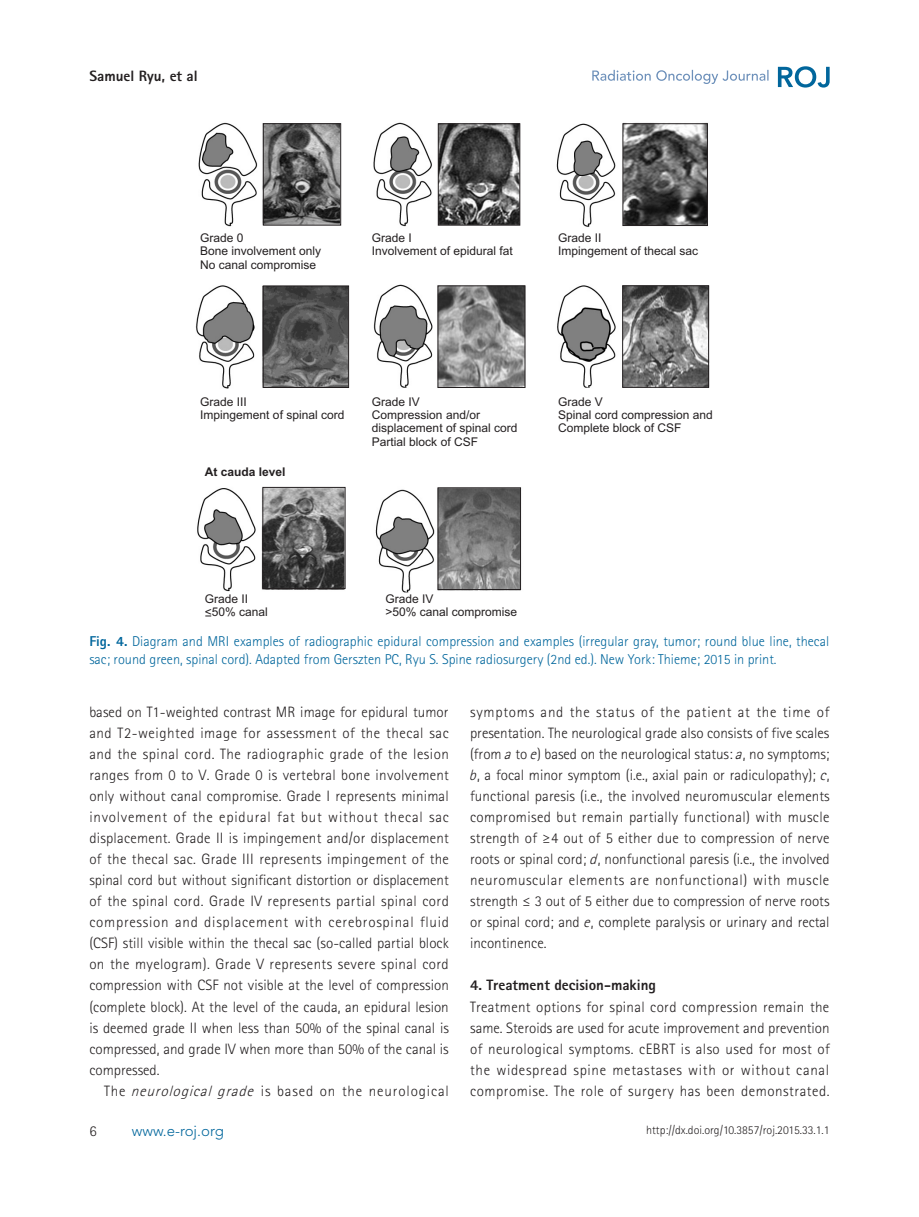
<style>
.page{position:relative;width:919px;height:1217px;background:#fff}
.page>*{position:absolute;margin:0;border:0;box-sizing:border-box;transform-origin:0 0}
.본문-2번째_문단{font:300 15px/21px "Rotis Sans Serif Std";color:#231f20;text-align:justify}
.본문{font:300 15px/21px "Rotis Sans Serif Std";letter-spacing:.035em;color:#231f20;text-align:justify}
.본문-2번째_문단-2{font:300 15px "Rotis Sans Serif Std";letter-spacing:.055em;color:#231f20}
._1{font:800 15px "Rotis Sans Serif Std";color:#231f20}
.t1{font:300 15px "Avenir LT Std";color:#01669c}
.그림{font:300 14.25px/18px "Rotis Sans Serif Std";color:#01669c}
.t2{font:12px/13.4px "Arial";color:#231f20}
.t3{font:300 12px "Rotis Sans Serif Std";color:#231f20}
.t4{font:700 12px "Arial";color:#231f20}
.s1{font-weight:800}
.s2{font-style:italic}
</style>
<div class="page">
<svg style="left:777px;top:66px;width:52px;height:22px"></svg>
<svg style="left:592px;top:70px;width:176px;height:14px"></svg>
<img style="left:196px;top:122px;width:514px;height:471px">
<svg style="left:262px;top:123px;width:447px;height:467px"></svg>
<p class="_1" style="left:89px;top:66px;width:110px">Samuel Ryu, et al</p>
<p class="t2" style="left:200px;top:232px;width:122px">Grade 0<br>Bone involvement only<br>No canal compromise</p>
<p class="t2" style="left:372px;top:232px;width:142px">Grade I<br>Involvement of epidural fat</p>
<p class="t2" style="left:558px;top:232px;width:142px">Grade II<br>Impingement of thecal sac</p>
<p class="t2" style="left:200px;top:395px;width:146px">Grade III<br>Impingement of spinal cord</p>
<p class="t2" style="left:372px;top:395px;width:147px">Grade IV<br>Compression and/or displacement of spinal cord<br>Partial block of CSF</p>
<p class="t2" style="left:558px;top:395px;width:156px">Grade V<br>Spinal cord compression and<br>Complete block of CSF</p>
<p class="t4" style="left:205px;top:464px;width:82px">At cauda level</p>
<p class="t2" style="left:205px;top:593px;width:65px">Grade II &lt;50% canal</p>
<p class="t2" style="left:385px;top:593px;width:133px">Grade IV<br>&gt;50% canal compromise</p>
<p class="그림" style="left:89px;top:632px;width:741px"><span class="s1">Fig. 4.</span> Diagram and MRI examples of radiographic epidural compression and examples (irregular gray, tumor; round blue line, thecal sac; round green, spinal cord). Adapted from Gerszten PC, Ryu S. Spine radiosurgery (2nd ed.). New York: Thieme; 2015 in print.</p>
<p class="본문-2번째_문단" style="left:89px;top:701px;width:361px">based on T1-weighted contrast MR image for epidural tumor and T2-weighted image for assessment of the thecal sac and the spinal cord. The radiographic grade of the lesion ranges from 0 to V. Grade 0 is vertebral bone involvement only without canal compromise. Grade I represents minimal involvement of the epidural fat but without thecal sac displacement. Grade II is impingement and/or displacement of the thecal sac. Grade III represents impingement of the spinal cord but without significant distortion or displacement of the spinal cord. Grade IV represents partial spinal cord compression and displacement with cerebrospinal fluid (CSF) still visible within the thecal sac (so-called partial block on the myelogram). Grade V represents severe spinal cord compression with CSF not visible at the level of compression (complete block). At the level of the cauda, an epidural lesion is deemed grade II when less than 50% of the spinal canal is compressed, and grade IV when more than 50% of the canal is compressed.</p>
<p class="본문-2번째_문단-2" style="left:104px;top:1081px;width:346px">The <span class="s2">neurological grade</span> is based on the neurological</p>
<p class="본문-2번째_문단" style="left:468px;top:701px;width:363px">symptoms and the status of the patient at the time of presentation. The neurological grade also consists of five scales (from <span class="s2">a</span> to <span class="s2">e</span>) based on the neurological status: <span class="s2">a</span>, no symptoms; <span class="s2">b</span>, a focal minor symptom (i.e., axial pain or radiculopathy); <span class="s2">c</span>, functional paresis (i.e., the involved neuromuscular elements compromised but remain partially functional) with muscle strength of ≥4 out of 5 either due to compression of nerve roots or spinal cord; <span class="s2">d</span>, nonfunctional paresis (i.e., the involved neuromuscular elements are nonfunctional) with muscle strength ≤ 3 out of 5 either due to compression of nerve roots or spinal cord; and <span class="s2">e</span>, complete paralysis or urinary and rectal incontinence.</p>
<p class="_1" style="left:470px;top:975px;width:187px">4. Treatment decision-making</p>
<p class="본문" style="left:470px;top:995px;width:361px">Treatment options for spinal cord compression remain the same. Steroids are used for acute improvement and prevention of neurological symptoms. cEBRT is also used for most of the widespread spine metastases with or without canal compromise. The role of surgery has been demonstrated.</p>
<p class="본문-2번째_문단" style="left:89px;top:1120px;width:9px">6</p>
<p class="t1" style="left:132px;top:1121px;width:94px">www.e-roj.org</p>
<p class="t3" style="left:646px;top:1122px;width:185px">http://dx.doi.org/10.3857/roj.2015.33.1.1</p>
</div>
